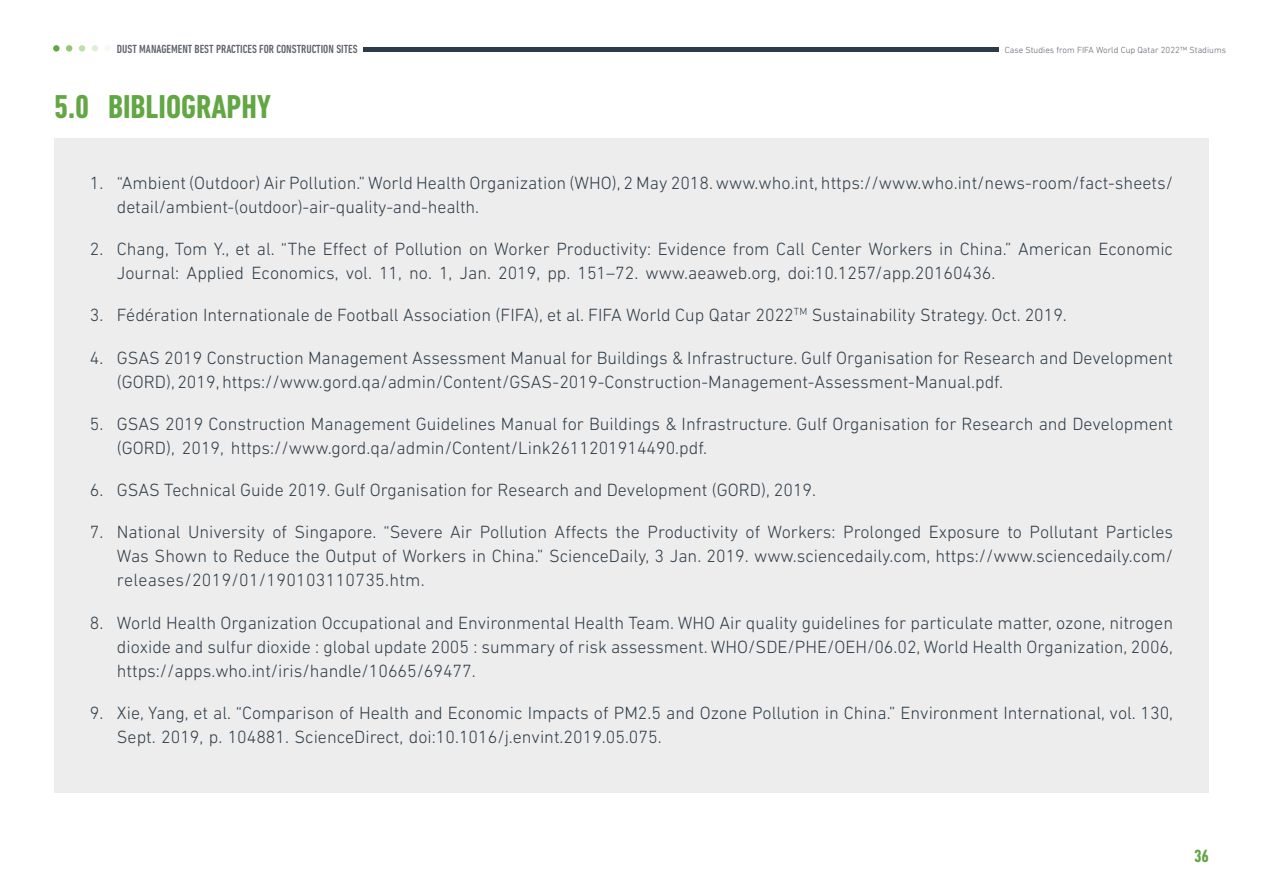
<style>
.page{position:relative;width:1263px;height:893px;background:#fff}
.page>*{position:absolute;margin:0;border:0;box-sizing:border-box;transform-origin:0 0}
.t1{font:700 condensed 33.75px "DIN Next LT Pro";color:#62a744}
.t2{font:300 18px/24px "DIN Next LT Pro";color:#313e48}
.t3{font:700 condensed 18px "DIN Next LT Pro";color:#62a744}
.t4{font:500 condensed 12px "DIN Next LT Pro";color:#60646d}
.t5{font:300 9px "DIN Next LT Pro";color:#60646d}
</style>
<div class="page">
<div style="left:363px;top:47px;width:635px;height:5px;background:#2c3b46"></div>
<div style="left:53px;top:45px;width:7px;height:7px;background:#62a744;border-radius:50%"></div>
<div style="left:66px;top:45px;width:6px;height:7px;background:#94c672;border-radius:50%"></div>
<div style="left:79px;top:45px;width:6px;height:7px;background:#bedeab;border-radius:50%"></div>
<div style="left:92px;top:45px;width:6px;height:7px;background:#dfeed6;border-radius:50%"></div>
<div style="left:104px;top:45px;width:7px;height:7px;background:#f5faf2;border-radius:50%"></div>
<div style="left:54px;top:138px;width:1155px;height:655px;background:#ededee"></div>
<p class="t4" style="left:117px;top:42px;width:242px">DUST MANAGEMENT BEST PRACTICES FOR CONSTRUCTION SITES</p>
<p class="t5" style="left:1005px;top:45px;width:223px">Case Studies from FIFA World Cup Qatar 2022™ Stadiums</p>
<h1 class="t1" style="left:54px;top:88px;width:218px">5.0 BIBLIOGRAPHY</h1>
<p class="t2" style="left:117px;top:170px;width:1057px;text-indent:-27px">1. “Ambient (Outdoor) Air Pollution.” World Health Organization (WHO), 2 May 2018. www.who.int, https://www.who.int/news-room/fact-sheets/ detail/ambient-(outdoor)-air-quality-and-health.</p>
<p class="t2" style="left:117px;top:237px;width:1058px;text-indent:-27px">2. Chang, Tom Y., et al. “The Effect of Pollution on Worker Productivity: Evidence from Call Center Workers in China.” American Economic<br>Journal: Applied Economics, vol. 11, no. 1, Jan. 2019, pp. 151–72. www.aeaweb.org, doi:10.1257/app.20160436.</p>
<p class="t2" style="left:90px;top:303px;width:978px">3. Fédération Internationale de Football Association (FIFA), et al. FIFA World Cup Qatar 2022<sup>TM</sup> Sustainability Strategy. Oct. 2019.</p>
<p class="t2" style="left:117px;top:345px;width:1058px;text-indent:-27px">4. GSAS 2019 Construction Management Assessment Manual for Buildings &amp; Infrastructure. Gulf Organisation for Research and Development (GORD), 2019, https://www.gord.qa/admin/Content/GSAS-2019-Construction-Management-Assessment-Manual.pdf.</p>
<p class="t2" style="left:117px;top:411px;width:1058px;text-indent:-27px">5. GSAS 2019 Construction Management Guidelines Manual for Buildings &amp; Infrastructure. Gulf Organisation for Research and Development (GORD), 2019, https://www.gord.qa/admin/Content/Link2611201914490.pdf.</p>
<p class="t2" style="left:90px;top:478px;width:728px">6. GSAS Technical Guide 2019. Gulf Organisation for Research and Development (GORD), 2019.</p>
<p class="t2" style="left:117px;top:520px;width:1058px;text-align:justify;text-indent:-27px">7. National University of Singapore. “Severe Air Pollution Affects the Productivity of Workers: Prolonged Exposure to Pollutant Particles Was Shown to Reduce the Output of Workers in China.” ScienceDaily, 3 Jan. 2019. www.sciencedaily.com, https://www.sciencedaily.com/ releases/2019/01/190103110735.htm.</p>
<p class="t2" style="left:117px;top:610px;width:1058px;text-align:justify;text-indent:-27px">8. World Health Organization Occupational and Environmental Health Team. WHO Air quality guidelines for particulate matter, ozone, nitrogen dioxide and sulfur dioxide : global update 2005 : summary of risk assessment. WHO/SDE/PHE/OEH/06.02, World Health Organization, 2006, https://apps.who.int/iris/handle/10665/69477.</p>
<p class="t2" style="left:117px;top:701px;width:1058px;text-indent:-27px">9. Xie, Yang, et al. “Comparison of Health and Economic Impacts of PM2.5 and Ozone Pollution in China.” Environment International, vol. 130,<br>Sept. 2019, p. 104881. ScienceDirect, doi:10.1016/j.envint.2019.05.075.</p>
<p class="t3" style="left:1194px;top:845px;width:16px">36</p>
</div>
